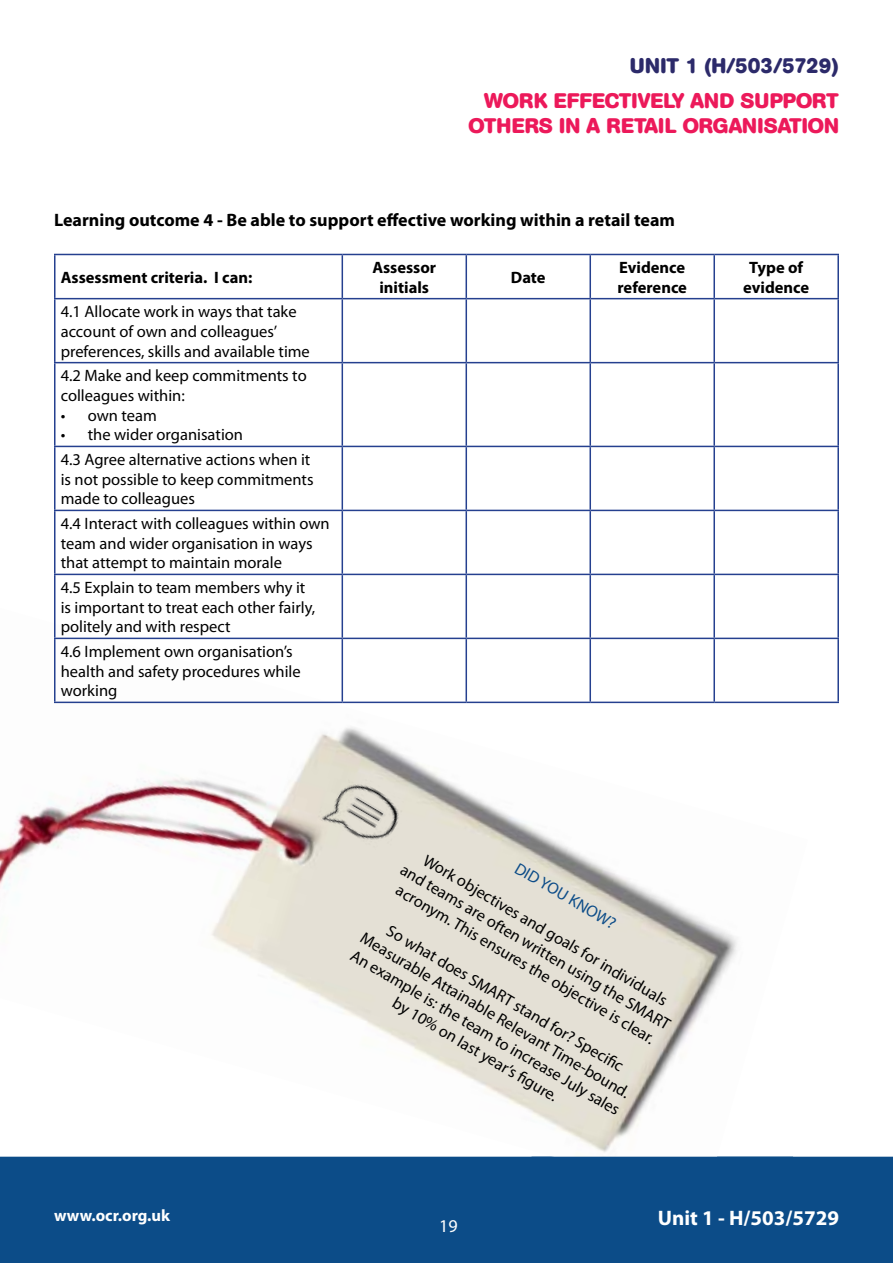
<style>
.page{position:relative;width:893px;height:1263px;background:#fff}
.page>*{position:absolute;margin:0;border:0;box-sizing:border-box;transform-origin:0 0}
.t1{font:700 21px/25.2px "AG Book Rounded";color:#ec195a;text-align:right}
.t2{font:700 21px "AG Book Rounded";color:#2c2a6a}
.t3{font:700 21px "Myriad Pro";color:#fff}
.t4{font:700 18px "Myriad Pro";color:#000}
.t5{font:18px "Myriad Pro";color:#fff}
.t6{font:16.5px/19.8px "Myriad Pro";color:#000}
.t7{font:700 16.5px/19.8px "Myriad Pro";color:#000;text-align:center}
.t8{font:700 16.5px "Myriad Pro";color:#fff}
.t9{font:16.5px "Myriad Pro";color:#0c4c88}
</style>
<div class="page">
<div style="left:0;top:1157px;width:893px;height:106px;background:#0c4c88"></div>
<img style="left:0;top:608px;width:808px;height:592px">
<img style="left:314px;top:765px;width:102px;height:94px">
<hr style="left:54px;top:254px;width:288px;height:1px;background:#25408f">
<hr style="left:54px;top:255px;width:2px;height:43px;background:#25408f">
<hr style="left:342px;top:254px;width:124px;height:1px;background:#25408f">
<hr style="left:342px;top:255px;width:1px;height:43px;background:#25408f">
<hr style="left:466px;top:254px;width:124px;height:1px;background:#25408f">
<hr style="left:466px;top:255px;width:1px;height:43px;background:#25408f">
<hr style="left:590px;top:254px;width:124px;height:1px;background:#25408f">
<hr style="left:589px;top:255px;width:2px;height:43px;background:#25408f">
<hr style="left:714px;top:254px;width:125px;height:1px;background:#25408f">
<hr style="left:713px;top:255px;width:2px;height:43px;background:#25408f">
<hr style="left:837px;top:255px;width:2px;height:43px;background:#25408f">
<hr style="left:54px;top:298px;width:288px;height:1px;background:#25408f">
<hr style="left:342px;top:298px;width:124px;height:1px;background:#25408f">
<hr style="left:466px;top:298px;width:124px;height:1px;background:#25408f">
<hr style="left:590px;top:298px;width:124px;height:1px;background:#25408f">
<hr style="left:714px;top:298px;width:125px;height:1px;background:#25408f">
<hr style="left:54px;top:299px;width:2px;height:63px;background:#25408f">
<hr style="left:342px;top:299px;width:1px;height:63px;background:#25408f">
<hr style="left:466px;top:299px;width:1px;height:63px;background:#25408f">
<hr style="left:589px;top:299px;width:2px;height:63px;background:#25408f">
<hr style="left:713px;top:299px;width:2px;height:63px;background:#25408f">
<hr style="left:837px;top:299px;width:2px;height:63px;background:#25408f">
<hr style="left:54px;top:362px;width:288px;height:1px;background:#25408f">
<hr style="left:54px;top:363px;width:2px;height:83px;background:#25408f">
<hr style="left:342px;top:362px;width:124px;height:1px;background:#25408f">
<hr style="left:342px;top:363px;width:1px;height:83px;background:#25408f">
<hr style="left:466px;top:362px;width:124px;height:1px;background:#25408f">
<hr style="left:466px;top:363px;width:1px;height:83px;background:#25408f">
<hr style="left:590px;top:362px;width:124px;height:1px;background:#25408f">
<hr style="left:589px;top:363px;width:2px;height:83px;background:#25408f">
<hr style="left:714px;top:362px;width:125px;height:1px;background:#25408f">
<hr style="left:713px;top:363px;width:2px;height:83px;background:#25408f">
<hr style="left:837px;top:363px;width:2px;height:83px;background:#25408f">
<hr style="left:54px;top:446px;width:288px;height:1px;background:#25408f">
<hr style="left:54px;top:447px;width:2px;height:63px;background:#25408f">
<hr style="left:342px;top:446px;width:124px;height:1px;background:#25408f">
<hr style="left:342px;top:447px;width:1px;height:63px;background:#25408f">
<hr style="left:466px;top:446px;width:124px;height:1px;background:#25408f">
<hr style="left:466px;top:447px;width:1px;height:63px;background:#25408f">
<hr style="left:590px;top:446px;width:124px;height:1px;background:#25408f">
<hr style="left:589px;top:447px;width:2px;height:63px;background:#25408f">
<hr style="left:714px;top:446px;width:125px;height:1px;background:#25408f">
<hr style="left:713px;top:447px;width:2px;height:63px;background:#25408f">
<hr style="left:837px;top:447px;width:2px;height:63px;background:#25408f">
<hr style="left:54px;top:510px;width:288px;height:1px;background:#25408f">
<hr style="left:54px;top:511px;width:2px;height:63px;background:#25408f">
<hr style="left:342px;top:510px;width:124px;height:1px;background:#25408f">
<hr style="left:342px;top:511px;width:1px;height:63px;background:#25408f">
<hr style="left:466px;top:510px;width:124px;height:1px;background:#25408f">
<hr style="left:466px;top:511px;width:1px;height:63px;background:#25408f">
<hr style="left:590px;top:510px;width:124px;height:1px;background:#25408f">
<hr style="left:589px;top:511px;width:2px;height:63px;background:#25408f">
<hr style="left:714px;top:510px;width:125px;height:1px;background:#25408f">
<hr style="left:713px;top:511px;width:2px;height:63px;background:#25408f">
<hr style="left:837px;top:511px;width:2px;height:63px;background:#25408f">
<hr style="left:54px;top:574px;width:288px;height:1px;background:#25408f">
<hr style="left:54px;top:575px;width:2px;height:63px;background:#25408f">
<hr style="left:342px;top:574px;width:124px;height:1px;background:#25408f">
<hr style="left:342px;top:575px;width:1px;height:63px;background:#25408f">
<hr style="left:466px;top:574px;width:124px;height:1px;background:#25408f">
<hr style="left:466px;top:575px;width:1px;height:63px;background:#25408f">
<hr style="left:590px;top:574px;width:124px;height:1px;background:#25408f">
<hr style="left:589px;top:575px;width:2px;height:63px;background:#25408f">
<hr style="left:714px;top:574px;width:125px;height:1px;background:#25408f">
<hr style="left:713px;top:575px;width:2px;height:63px;background:#25408f">
<hr style="left:837px;top:575px;width:2px;height:63px;background:#25408f">
<hr style="left:54px;top:638px;width:288px;height:1px;background:#25408f">
<hr style="left:54px;top:639px;width:2px;height:63px;background:#25408f">
<hr style="left:342px;top:638px;width:124px;height:1px;background:#25408f">
<hr style="left:342px;top:639px;width:1px;height:63px;background:#25408f">
<hr style="left:466px;top:638px;width:124px;height:1px;background:#25408f">
<hr style="left:466px;top:639px;width:1px;height:63px;background:#25408f">
<hr style="left:590px;top:638px;width:124px;height:1px;background:#25408f">
<hr style="left:589px;top:639px;width:2px;height:63px;background:#25408f">
<hr style="left:714px;top:638px;width:125px;height:1px;background:#25408f">
<hr style="left:713px;top:639px;width:2px;height:63px;background:#25408f">
<hr style="left:837px;top:639px;width:2px;height:63px;background:#25408f">
<hr style="left:54px;top:702px;width:288px;height:1px;background:#25408f">
<hr style="left:342px;top:702px;width:124px;height:1px;background:#25408f">
<hr style="left:466px;top:702px;width:124px;height:1px;background:#25408f">
<hr style="left:590px;top:702px;width:124px;height:1px;background:#25408f">
<hr style="left:714px;top:702px;width:125px;height:1px;background:#25408f">
<div style="left:531px;top:1157px;width:262px;height:48px;background:#0c4c88"></div>
<p class="t2" style="left:630px;top:54px;width:28px">Unit</p>
<p class="t2" style="left:685px;top:54px;width:155px">1 (h/503/5729)</p>
<p class="t1" style="left:468px;top:88px;width:372px">WORK EFFECTIVELY AND SUPPORT<br>OTHERS IN A RETAIL ORGANISATION</p>
<p class="t4" style="left:54px;top:208px;width:623px">Learning outcome 4 - Be able to support effective working within a retail team</p>
<p class="t7" style="left:61px;top:267px;width:193px">Assessment criteria. I can:</p>
<p class="t7" style="left:372px;top:257px;width:65px">Assessor initials</p>
<p class="t7" style="left:511px;top:267px;width:36px">Date</p>
<p class="t7" style="left:617px;top:257px;width:71px;text-align:left">Evidence reference</p>
<p class="t7" style="left:743px;top:257px;width:68px">Type of evidence</p>
<p class="t6" style="left:61px;top:301px;width:251px">4.1 Allocate work in ways that take account of own and colleagues’ preferences, skills and available time</p>
<p class="t6" style="left:61px;top:365px;width:247px">4.2 Make and keep commitments to colleagues within:</p>
<p class="t6" style="left:61px;top:405px;width:98px">• own team</p>
<p class="t6" style="left:61px;top:422px;width:251px;line-height:24.3px">• the wider organisation<br>4.3 Agree alternative actions when it</p>
<p class="t6" style="left:61px;top:469px;width:254px">is not possible to keep commitments made to colleagues</p>
<p class="t6" style="left:61px;top:513px;width:270px">4.4 Interact with colleagues within own team and wider organisation in ways that attempt to maintain morale</p>
<p class="t6" style="left:61px;top:577px;width:256px">4.5 Explain to team members why it is important to treat each other fairly, politely and with respect</p>
<p class="t6" style="left:61px;top:641px;width:242px">4.6 Implement own organisation’s health and safety procedures while working</p>
<p class="t6" style="left:416px;top:843px;width:312px;text-align:center;rotate:30deg">Work objectives and goals for individuals and teams are often written using the SMART acronym. This ensures the objective is clear.</p>
<p class="t9" style="left:521px;top:858px;width:116px;rotate:30deg">DID YOU KNOW?</p>
<p class="t6" style="left:376px;top:912px;width:311px;text-align:center;rotate:30deg">So what does SMART stand for? Specifi c Measurable Attainable Relevant Time-bound.<br>An example is: the team to increase July sales by 10% on last year’s fi gure.</p>
<p class="t8" style="left:54px;top:1205px;width:118px">www.ocr.org.uk</p>
<p class="t3" style="left:658px;top:1204px;width:183px">Unit 1 - H/503/5729</p>
<p class="t5" style="left:439px;top:1215px;width:20px">19</p>
</div>
